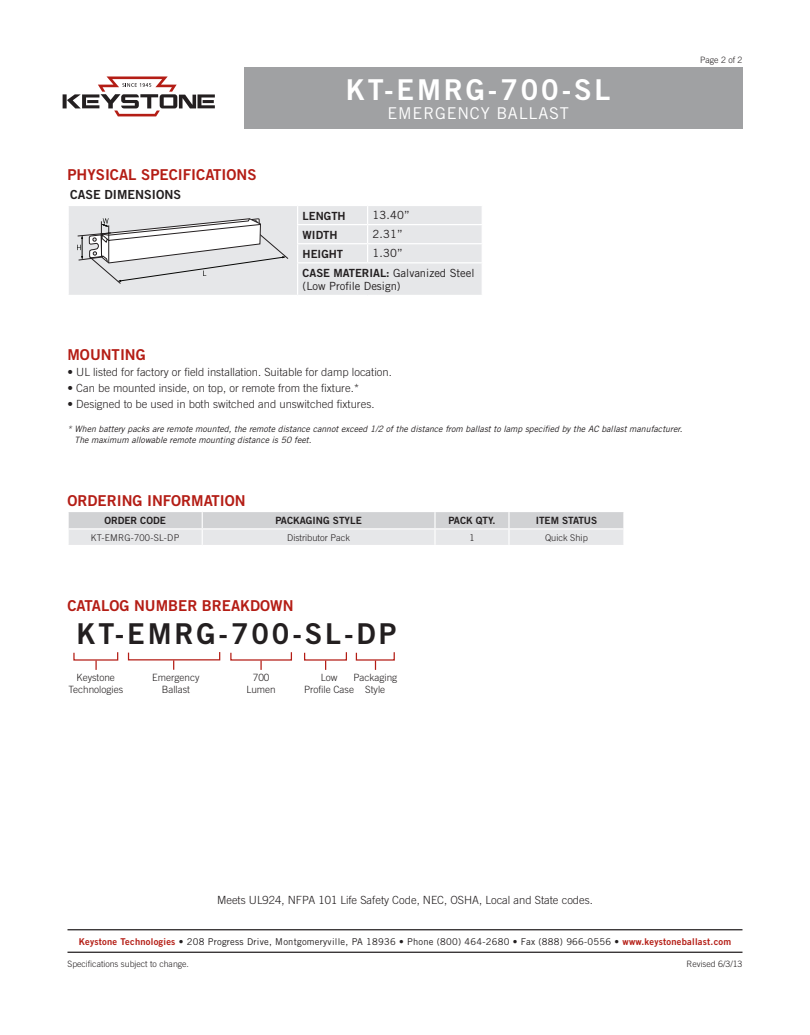
<style>
.page{position:relative;width:810px;height:1035px;background:#fff}
.page>*{position:absolute;margin:0;border:0;box-sizing:border-box;transform-origin:0 0}
.t1{font:28.75px "Trade Gothic Bold Two";letter-spacing:.1em;color:#231f20}
.t2{font:28.75px "Trade Gothic Bold Two";letter-spacing:.1em;color:#fff}
.t3{font:16.25px "Trade Gothic";letter-spacing:.05em;color:#fff}
.t4{font:15px "Trade Gothic Bold Two";color:#b41d15}
.t5{font:12.5px "Trade Gothic Bold Two";color:#231f20}
.t6{font:300 11.25px "Trade Gothic";color:#231f20}
.t7{font:11.25px/13.5px "Trade Gothic";color:#231f20}
.t8{font:11.25px "Trade Gothic Bold Two";color:#231f20}
.t9{font:300 10px/12px "Trade Gothic";color:#231f20;text-align:center}
.t10{font:10px "Trade Gothic Bold Two";color:#231f20}
.t11{font:9.38px "Trade Gothic";letter-spacing:.025em;color:#231f20}
.t12{font:300 9.25px "Trade Gothic";color:#231f20}
.t13{font:300 9.25px "Trade Gothic";letter-spacing:.025em;color:#231f20}
.t14{font:italic 8.75px/10.5px "Trade Gothic";color:#231f20}
.t15{font:300 8.75px "Trade Gothic";color:#231f20}
.s1{font-family:"Trade Gothic Bold Two"}
.s2{font-family:"Trade Gothic Bold Two";color:#b41d15}
</style>
<div class="page">
<div style="left:244px;top:68px;width:498px;height:61px;background:#a0a1a3"></div>
<div style="left:69px;top:206px;width:413px;height:89px;background:#e6e7e9"></div>
<hr style="left:368px;top:224px;width:115px;height:1px;background:#fff">
<hr style="left:368px;top:243px;width:115px;height:1px;background:#fff">
<hr style="left:368px;top:262px;width:115px;height:1px;background:#fff">
<hr style="left:297px;top:224px;width:71px;height:1px;background:#fff">
<hr style="left:297px;top:243px;width:71px;height:1px;background:#fff">
<svg style="left:297px;top:206px;width:1px;height:56px"></svg>
<svg style="left:367px;top:206px;width:1px;height:56px"></svg>
<hr style="left:297px;top:262px;width:71px;height:1px;background:#fff">
<hr style="left:297px;top:263px;width:1px;height:32px;background:#fff">
<svg style="left:77px;top:218px;width:212px;height:77px"></svg>
<hr style="left:68px;top:952px;width:674px;height:1px;background:#231f20">
<hr style="left:68px;top:929px;width:674px;height:1px;background:#231f20">
<svg style="left:68px;top:512px;width:556px;height:33px;background:#dddddf"></svg>
<svg style="left:73px;top:652px;width:46px;height:18px"></svg>
<svg style="left:230px;top:652px;width:62px;height:18px"></svg>
<svg style="left:304px;top:652px;width:43px;height:18px"></svg>
<svg style="left:127px;top:652px;width:94px;height:18px"></svg>
<svg style="left:355px;top:652px;width:40px;height:18px"></svg>
<svg style="left:63px;top:76px;width:152px;height:40px"></svg>
<p class="t4" style="left:68px;top:165px;width:191px">PHYSICAL SPECIFICATIONS</p>
<p class="t5" style="left:70px;top:187px;width:112px">CASE DIMENSIONS</p>
<p class="t2" style="left:346px;top:72px;width:266px">KT-EMRG-700-SL</p>
<p class="t3" style="left:388px;top:104px;width:183px">EMERGENCY BALLAST</p>
<p class="t8" style="left:303px;top:209px;width:45px">LENGTH</p>
<p class="t7" style="left:373px;top:208px;width:39px">13.40”</p>
<p class="t8" style="left:303px;top:228px;width:36px">WIDTH</p>
<p class="t7" style="left:373px;top:227px;width:32px">2.31”</p>
<p class="t8" style="left:303px;top:247px;width:42px">HEIGHT</p>
<p class="t7" style="left:373px;top:247px;width:32px">1.30”</p>
<p class="t7" style="left:303px;top:266px;width:174px"><span class="s1">CASE MATERIAL:</span> Galvanized Steel (Low Profile Design)</p>
<p class="t15" style="left:700px;top:55px;width:44px">Page 2 of 2</p>
<p class="t4" style="left:68px;top:345px;width:80px">MOUNTING</p>
<p class="t6" style="left:68px;top:365px;width:326px">• UL listed for factory or field installation. Suitable for damp location.</p>
<p class="t6" style="left:68px;top:381px;width:293px">• Can be mounted inside, on top, or remote from the fixture.*</p>
<p class="t6" style="left:68px;top:398px;width:308px">• Designed to be used in both switched and unswitched fixtures.</p>
<p class="t14" style="left:75px;top:424px;width:609px;text-indent:-7px">* When battery packs are remote mounted, the remote distance cannot exceed 1/2 of the distance from ballast to lamp specified by the AC ballast manufacturer.<br>The maximum allowable remote mounting distance is 50 feet.</p>
<p class="t4" style="left:68px;top:492px;width:180px">ORDERING INFORMATION</p>
<p class="t10" style="left:104px;top:515px;width:63px">ORDER CODE</p>
<p class="t10" style="left:275px;top:515px;width:88px">PACKAGING STYLE</p>
<p class="t10" style="left:448px;top:515px;width:49px">PACK QTY.</p>
<p class="t10" style="left:536px;top:515px;width:63px">ITEM STATUS</p>
<p class="t13" style="left:91px;top:532px;width:90px">KT-EMRG-700-SL-DP</p>
<p class="t12" style="left:287px;top:532px;width:64px">Distributor Pack</p>
<p class="t12" style="left:469px;top:532px;width:7px">1</p>
<p class="t12" style="left:545px;top:532px;width:44px">Quick Ship</p>
<p class="t4" style="left:68px;top:596px;width:228px">CATALOG NUMBER BREAKDOWN</p>
<p class="t1" style="left:77px;top:616px;width:321px">KT-EMRG-700-SL-DP</p>
<p class="t9" style="left:69px;top:671px;width:56px">Keystone<br>Technologies</p>
<p class="t9" style="left:253px;top:671px;width:18px">700</p>
<p class="t9" style="left:152px;top:671px;width:49px">Emergency</p>
<p class="t9" style="left:162px;top:683px;width:30px">Ballast</p>
<p class="t9" style="left:321px;top:671px;width:18px">Low</p>
<p class="t9" style="left:304px;top:683px;width:51px">Profile Case</p>
<p class="t9" style="left:353px;top:671px;width:45px">Packaging</p>
<p class="t9" style="left:365px;top:683px;width:21px">Style</p>
<p class="t9" style="left:246px;top:683px;width:31px">Lumen</p>
<p class="t6" style="left:217px;top:893px;width:377px">Meets UL924, NFPA 101 Life Safety Code, NEC, OSHA, Local and State codes.</p>
<p class="t11" style="left:79px;top:936px;width:654px"><span class="s2">Keystone Technologies</span> <span class="s1">•</span> 208 Progress Drive, Montgomeryville, PA 18936 <span class="s1">•</span> Phone (800) 464-2680 <span class="s1">•</span> Fax (888) 966-0556 <span class="s1">•</span> <span class="s2">www.keystoneballast.com</span></p>
<p class="t15" style="left:68px;top:958px;width:123px">Specifications subject to change.</p>
<p class="t15" style="left:687px;top:958px;width:57px">Revised 6/3/13</p>
</div>
